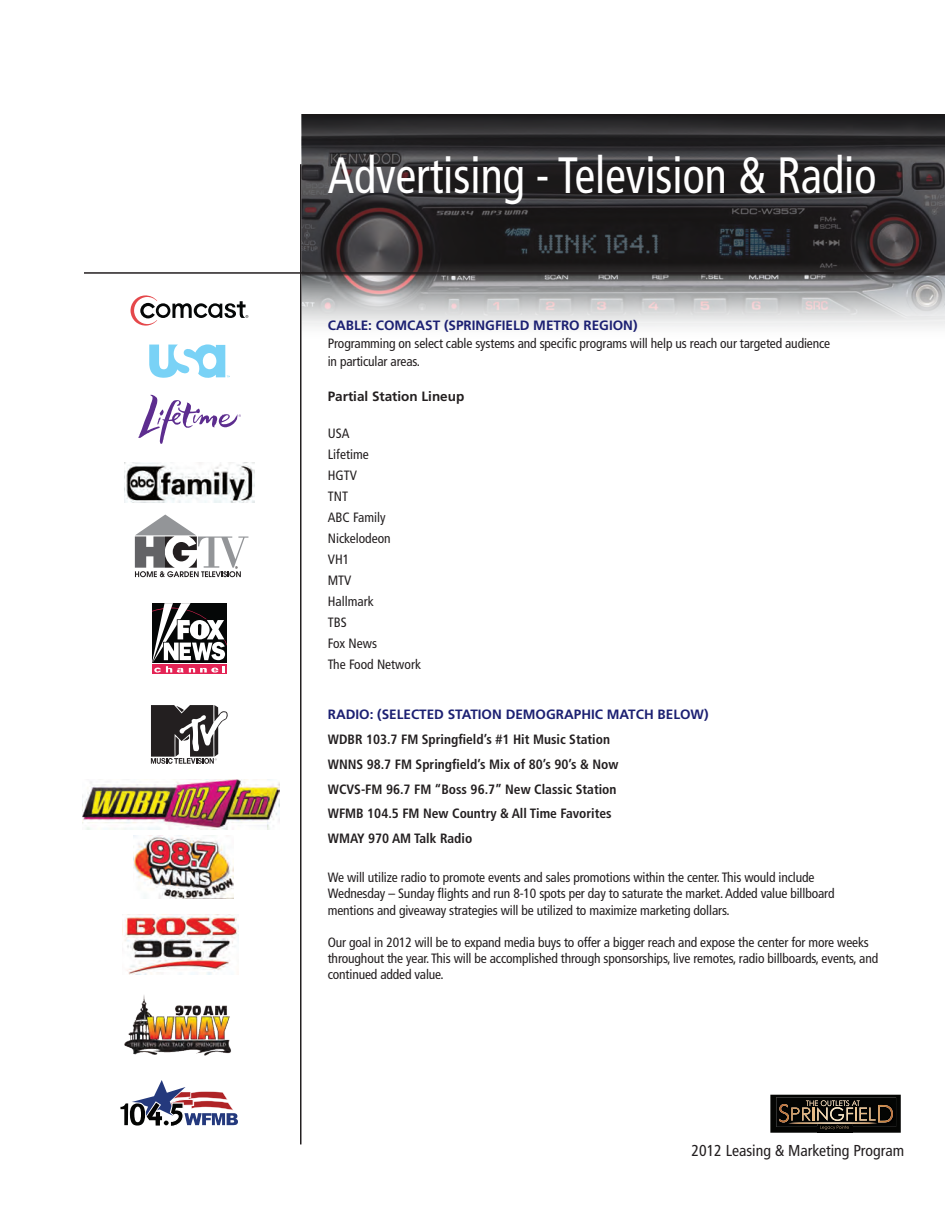
<style>
.page{position:relative;width:945px;height:1215px;background:#fff}
.page>*{position:absolute;margin:0;border:0;box-sizing:border-box;transform-origin:0 0}
.t1{font:condensed 51px "Frutiger";color:#fff;scale:.9 1}
.t2{font:condensed 15.75px "Frutiger";color:#231f20}
.t3{font:condensed 13.5px/21px "Frutiger";letter-spacing:-.01em;color:#231f20}
.t4{font:700 condensed 13.5px/24.8px "Frutiger";color:#231f20}
.t5{font:700 13.5px "Frutiger";color:#1c2072}
.t6{font:700 13.5px "Frutiger";color:#231f20}
</style>
<div class="page">
<svg style="left:770px;top:1095px;width:131px;height:38px;background:#2f2920"></svg>
<img style="left:302px;top:275px;width:643px;height:52px">
<hr style="left:300px;top:164px;width:2px;height:980px;background:#231f20">
<hr style="left:84px;top:272px;width:810px;height:2px;background:#231f20">
<svg style="left:305px;top:117px;width:637px;height:155px;background:#2c2a2c"></svg>
<div style="left:302px;top:114px;width:643px;height:161px;border:2px solid #231f20"></div>
<svg style="left:130px;top:295px;width:118px;height:31px"></svg>
<div style="left:152px;top:664px;width:75px;height:10px;background:#e42455"></div>
<svg style="left:152px;top:603px;width:75px;height:70px"></svg>
<svg style="left:135px;top:515px;width:113px;height:62px"></svg>
<img style="left:125px;top:463px;width:129px;height:39px">
<svg style="left:149px;top:344px;width:81px;height:34px"></svg>
<svg style="left:138px;top:395px;width:103px;height:49px"></svg>
<svg style="left:151px;top:705px;width:77px;height:59px"></svg>
<img style="left:82px;top:779px;width:197px;height:51px">
<img style="left:122px;top:914px;width:117px;height:60px">
<img style="left:124px;top:995px;width:107px;height:61px">
<svg style="left:120px;top:1080px;width:118px;height:46px"></svg>
<img style="left:134px;top:836px;width:99px;height:62px">
<h1 class="t1" style="left:328px;top:145px;width:611px">Advertising - Television &amp; Radio</h1>
<p class="t5" style="left:328px;top:318px;width:10px">CAB</p>
<p class="t5" style="left:354px;top:318px;width:285px">LE: COMCAST (SPRINGFIELD METRO REGION)</p>
<p class="t3" style="left:328px;top:335px;width:504px;line-height:18px">Programming on select cable systems and specific programs will help us reach our targeted audience in particular areas.</p>
<p class="t6" style="left:328px;top:388px;width:138px">Partial Station Lineup</p>
<p class="t3" style="left:328px;top:423px;width:95px">USA<br>Lifetime<br>HGTV<br>TNT<br>ABC Family<br>Nickelodeon<br>VH1<br>MTV<br>Hallmark<br>TBS<br>Fox News<br>The Food Network</p>
<p class="t5" style="left:328px;top:707px;width:382px">RADIO: (SELECTED STATION DEMOGRAPHIC MATCH BELOW)</p>
<p class="t4" style="left:328px;top:727px;width:292px">WDBR 103.7 FM Springfield’s #1 Hit Music Station WNNS 98.7 FM Springfield’s Mix of 80’s 90’s &amp; Now WCVS-FM 96.7 FM “Boss 96.7” New Classic Station WFMB 104.5 FM New Country &amp; All Time Favorites WMAY 970 AM Talk Radio</p>
<p class="t3" style="left:328px;top:870px;width:508px;line-height:16.2px">We will utilize radio to promote events and sales promotions within the center. This would include<br>Wednesday – Sunday flights and run 8-10 spots per day to saturate the market. Added value billboard mentions and giveaway strategies will be utilized to maximize marketing dollars.</p>
<p class="t3" style="left:328px;top:934px;width:552px;line-height:16.2px">Our goal in 2012 will be to expand media buys to offer a bigger reach and expose the center for more weeks throughout the year. This will be accomplished through sponsorships, live remotes, radio billboards, events, and continued added value.</p>
<p class="t2" style="left:692px;top:1141px;width:214px">2012 Leasing &amp; Marketing Program</p>
</div>
